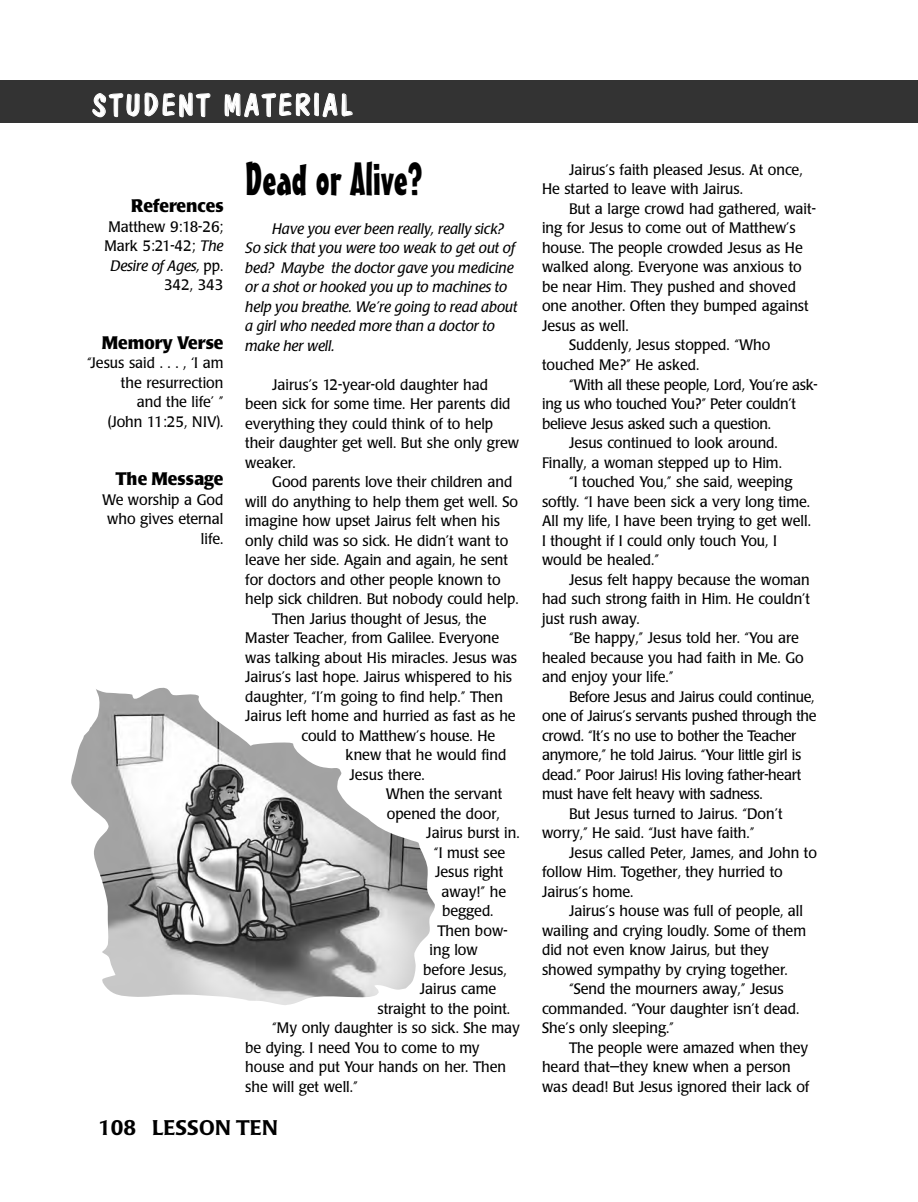
<style>
.page{position:relative;width:918px;height:1202px;background:#fff}
.page>*{position:absolute;margin:0;border:0;box-sizing:border-box;transform-origin:0 0}
.t1{font:45px "Mister Earl BT";color:#000}
.t2{font:30px "Dom Casual D";letter-spacing:.095em;color:#fff}
.t3{font:500 21px "Poppl Laudatio";color:#000}
.t4{font:700 18px "Poppl Laudatio";color:#000;scale:.95 1}
.t5{font:15px/19.5px "Poppl Laudatio";color:#000;text-align:right;scale:.95 1}
.t6{font:15px "Poppl Laudatio";letter-spacing:-.02em;color:#000;scale:.95 1}
.t7{font:italic 15px/19.5px "Poppl Laudatio";color:#000}
.s1{font-style:italic}
</style>
<div class="page">
<div style="left:0;top:80px;width:891px;height:43px;background:#333"></div>
<div style="left:891px;top:80px;width:27px;height:43px;background:#333"></div>
<img style="left:71px;top:687px;width:364px;height:318px">
<h2 class="t2" style="left:92px;top:87px;width:261px">STUDENT MATERIAL</h2>
<p class="t4" style="left:131px;top:199px;width:99px">References</p>
<p class="t5" style="left:104px;top:218px;width:127px">Matthew 9:18-26;<br>Mark 5:21-42; <span class="s1">The<br>Desire of Ages,</span> pp.<br>342, 343</p>
<p class="t4" style="left:102px;top:335px;width:130px">Memory Verse</p>
<p class="t5" style="left:87px;top:355px;width:145px">“Jesus said . . . , ‘I am the resurrection<br>and the life’ ”<br>(John 11:25, NIV).</p>
<p class="t4" style="left:116px;top:472px;width:115px">The Message</p>
<p class="t5" style="left:102px;top:491px;width:129px">We worship a God who gives eternal life.</p>
<h1 class="t1" style="left:245px;top:162px;width:179px">Dead or Alive?</h1>
<p class="t7" style="left:245px;top:220px;width:274px;text-indent:27px">Have you ever been really, really sick?<br>So sick that you were too weak to get out of bed? Maybe the doctor gave you medicine or a shot or hooked you up to machines to help you breathe. We’re going to read about a girl who needed more than a doctor to make her well.</p>
<p class="t5" style="left:245px;top:376px;width:290px;text-align:left;text-indent:27px">Jairus’s 12-year-old daughter had been sick for some time. Her parents did everything they could think of to help their daughter get well. But she only grew weaker.</p>
<p class="t5" style="left:272px;top:474px;width:254px">Good parents love their children and</p>
<p class="t5" style="left:245px;top:493px;width:289px">will do anything to help them get well. So</p>
<p class="t5" style="left:245px;top:513px;width:270px">imagine how upset Jairus felt when his</p>
<p class="t5" style="left:245px;top:532px;width:278px">only child was so sick. He didn’t want to</p>
<p class="t5" style="left:245px;top:552px;width:278px">leave her side. Again and again, he sent</p>
<p class="t5" style="left:245px;top:571px;width:270px">for doctors and other people known to</p>
<p class="t5" style="left:245px;top:591px;width:289px">help sick children. But nobody could help.</p>
<p class="t5" style="left:272px;top:610px;width:227px">Then Jarius thought of Jesus, the</p>
<p class="t5" style="left:245px;top:630px;width:269px">Master Teacher, from Galilee. Everyone</p>
<p class="t5" style="left:245px;top:649px;width:287px">was talking about His miracles. Jesus was</p>
<p class="t5" style="left:245px;top:669px;width:282px">Jairus’s last hope. Jairus whispered to his</p>
<p class="t5" style="left:245px;top:688px;width:273px">daughter, “I’m going to find help.” Then</p>
<p class="t5" style="left:245px;top:708px;width:286px">Jairus left home and hurried as fast as he</p>
<p class="t5" style="left:302px;top:727px;width:205px">could to Matthew’s house. He</p>
<p class="t5" style="left:346px;top:747px;width:171px">knew that he would find</p>
<p class="t5" style="left:350px;top:766px;width:81px">Jesus there.</p>
<p class="t5" style="left:386px;top:786px;width:124px">When the servant</p>
<p class="t5" style="left:387px;top:805px;width:120px">opened the door,</p>
<p class="t5" style="left:426px;top:825px;width:100px">Jairus burst in.</p>
<p class="t5" style="left:434px;top:844px;width:76px">“I must see</p>
<p class="t5" style="left:435px;top:864px;width:73px">Jesus right</p>
<p class="t5" style="left:442px;top:883px;width:69px">away!” he</p>
<p class="t5" style="left:442px;top:903px;width:56px">begged.</p>
<p class="t5" style="left:437px;top:922px;width:75px">Then bow-</p>
<p class="t5" style="left:430px;top:942px;width:52px">ing low</p>
<p class="t5" style="left:423px;top:961px;width:89px">before Jesus,</p>
<p class="t5" style="left:420px;top:981px;width:82px">Jairus came</p>
<p class="t5" style="left:377px;top:1000px;width:141px">straight to the point.</p>
<p class="t5" style="left:272px;top:1020px;width:262px">“My only daughter is so sick. She may</p>
<p class="t5" style="left:245px;top:1039px;width:248px">be dying. I need You to come to my</p>
<p class="t5" style="left:245px;top:1059px;width:276px">house and put Your hands on her. Then</p>
<p class="t5" style="left:245px;top:1078px;width:120px">she will get well.”</p>
<h3 class="t3" style="left:98px;top:1119px;width:181px">108 LESSON TEN</h3>
<p class="t5" style="left:542px;top:161px;width:276px;text-align:left;text-indent:27px">Jairus’s faith pleased Jesus. At once,<br>He started to leave with Jairus.</p>
<p class="t5" style="left:569px;top:200px;width:261px">But a large crowd had gathered, wait-</p>
<p class="t5" style="left:542px;top:220px;width:269px">ing for Jesus to come out of Matthew’s</p>
<p class="t5" style="left:542px;top:239px;width:276px">house. The people crowded Jesus as He</p>
<p class="t5" style="left:542px;top:259px;width:275px">walked along. Everyone was anxious to</p>
<p class="t5" style="left:542px;top:278px;width:269px">be near Him. They pushed and shoved</p>
<p class="t5" style="left:542px;top:298px;width:282px">one another. Often they bumped against</p>
<p class="t5" style="left:542px;top:317px;width:93px">Jesus as well.</p>
<p class="t5" style="left:569px;top:337px;width:213px">Suddenly, Jesus stopped. “Who</p>
<p class="t5" style="left:542px;top:356px;width:167px">touched Me?” He asked.</p>
<p class="t6" style="left:569px;top:378px;width:263px">“With all these people, Lord, You’re ask-</p>
<p class="t6" style="left:542px;top:398px;width:269px">ing us who touched You?” Peter couldn’t</p>
<p class="t6" style="left:542px;top:417px;width:243px">believe Jesus asked such a question.</p>
<p class="t5" style="left:569px;top:434px;width:221px">Jesus continued to look around.</p>
<p class="t5" style="left:542px;top:454px;width:254px">Finally, a woman stepped up to Him.</p>
<p class="t5" style="left:569px;top:473px;width:237px">“I touched You,” she said, weeping</p>
<p class="t5" style="left:542px;top:493px;width:284px">softly. “I have been sick a very long time.</p>
<p class="t5" style="left:542px;top:512px;width:285px">All my life, I have been trying to get well.</p>
<p class="t5" style="left:542px;top:532px;width:249px">I thought if I could only touch You, I</p>
<p class="t5" style="left:542px;top:551px;width:125px">would be healed.”</p>
<p class="t5" style="left:569px;top:571px;width:255px">Jesus felt happy because the woman</p>
<p class="t5" style="left:542px;top:590px;width:284px">had such strong faith in Him. He couldn’t</p>
<p class="t5" style="left:542px;top:610px;width:104px">just rush away.</p>
<p class="t5" style="left:569px;top:629px;width:244px">“Be happy,” Jesus told her. “You are</p>
<p class="t5" style="left:542px;top:649px;width:277px">healed because you had faith in Me. Go</p>
<p class="t5" style="left:542px;top:668px;width:140px">and enjoy your life.”</p>
<p class="t6" style="left:569px;top:690px;width:260px">Before Jesus and Jairus could continue,</p>
<p class="t6" style="left:542px;top:710px;width:291px">one of Jairus’s servants pushed through the</p>
<p class="t6" style="left:542px;top:729px;width:269px">crowd. “It’s no use to bother the Teacher</p>
<p class="t6" style="left:542px;top:749px;width:275px">anymore,” he told Jairus. “Your little girl is</p>
<p class="t6" style="left:542px;top:768px;width:275px">dead.” Poor Jairus! His loving father-heart</p>
<p class="t6" style="left:542px;top:788px;width:234px">must have felt heavy with sadness.</p>
<p class="t5" style="left:569px;top:805px;width:226px">But Jesus turned to Jairus. “Don’t</p>
<p class="t5" style="left:542px;top:824px;width:225px">worry,” He said. “Just have faith.”</p>
<p class="t5" style="left:569px;top:844px;width:263px">Jesus called Peter, James, and John to</p>
<p class="t5" style="left:542px;top:863px;width:255px">follow Him. Together, they hurried to</p>
<p class="t5" style="left:542px;top:883px;width:98px">Jairus’s home.</p>
<p class="t5" style="left:569px;top:902px;width:248px">Jairus’s house was full of people, all</p>
<p class="t5" style="left:542px;top:922px;width:279px">wailing and crying loudly. Some of them</p>
<p class="t5" style="left:542px;top:941px;width:240px">did not even know Jairus, but they</p>
<p class="t5" style="left:542px;top:961px;width:260px">showed sympathy by crying together.</p>
<p class="t5" style="left:569px;top:980px;width:228px">“Send the mourners away,” Jesus</p>
<p class="t5" style="left:542px;top:1000px;width:273px">commanded. “Your daughter isn’t dead.</p>
<p class="t5" style="left:542px;top:1019px;width:140px">She’s only sleeping.”</p>
<p class="t5" style="left:569px;top:1039px;width:253px">The people were amazed when they</p>
<p class="t5" style="left:542px;top:1058px;width:263px">heard that—they knew when a person</p>
<p class="t5" style="left:542px;top:1078px;width:283px">was dead! But Jesus ignored their lack of</p>
</div>
